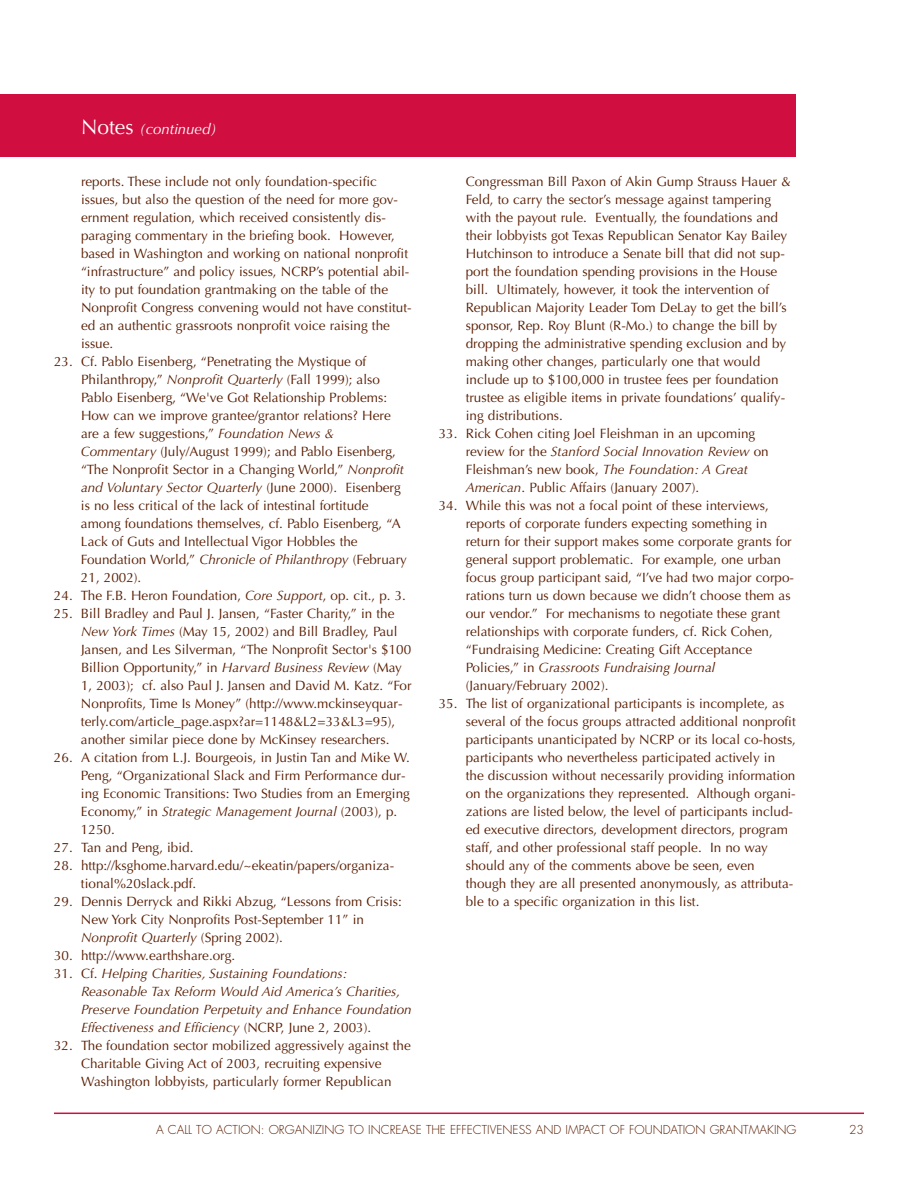
<style>
.page{position:relative;width:918px;height:1188px;background:#fff}
.page>*{position:absolute;margin:0;border:0;box-sizing:border-box;transform-origin:0 0}
.t1{font:italic 15px "Optima";color:#fff}
.t2{font:13.5px/18px "Optima";color:#581c00}
.t3{font:italic 13.5px/18px "Optima";color:#581c00}
.t4{font:300 12px "Futura";color:#581c00}
.s1{font-style:normal;font-size:21px}
.s2{font-style:italic}
.s3{font-style:normal}
</style>
<div class="page">
<hr style="left:54px;top:1113px;width:810px;height:1px;background:#d10e40">
<div style="left:0;top:94px;width:796px;height:63px;background:#d10e40"></div>
<p class="t1" style="left:81px;top:123px;width:137px"><span class="s1">Notes</span> (continued)</p>
<p class="t2" style="left:81px;top:173px;width:332px">reports. These include not only foundation-specific issues, but also the question of the need for more gov&shy;ernment regulation, which received consistently dis&shy;paraging commentary in the briefing book. However, based in Washington and working on national nonprofit “infrastructure” and policy issues, NCRP’s potential abil&shy;ity to put foundation grantmaking on the table of the Nonprofit Congress convening would not have constitut&shy;ed an authentic grassroots nonprofit voice raising the issue.</p>
<p class="t2" style="left:81px;top:353px;width:327px;text-indent:-27px">23. Cf. Pablo Eisenberg, “Penetrating the Mystique of Philanthropy,” <span class="s2">Nonprofit Quarterly</span> (Fall 1999); also Pablo Eisenberg, “We've Got Relationship Problems:<br>How can we improve grantee/grantor relations? Here are a few suggestions,” <span class="s2">Foundation News &amp; Commentary</span> (July/August 1999); and Pablo Eisenberg, “The Nonprofit Sector in a Changing World,” <span class="s2">Nonprofit and Voluntary Sector Quarterly</span> (June 2000). Eisenberg is no less critical of the lack of intestinal fortitude among foundations themselves, cf. Pablo Eisenberg, “A Lack of Guts and Intellectual Vigor Hobbles the Foundation World,” <span class="s2">Chronicle of Philanthropy</span> (February 21, 2002).</p>
<p class="t2" style="left:54px;top:587px;width:354px">24. The F.B. Heron Foundation, <span class="s2">Core Support</span>, op. cit., p. 3.</p>
<p class="t2" style="left:81px;top:605px;width:332px;text-indent:-27px">25. Bill Bradley and Paul J. Jansen, “Faster Charity,” in the <span class="s2">New York Times</span> (May 15, 2002) and Bill Bradley, Paul Jansen, and Les Silverman, “The Nonprofit Sector's $100<br>Billion Opportunity,” in <span class="s2">Harvard Business Review</span> (May 1, 2003); cf. also Paul J. Jansen and David M. Katz. “For Nonprofits, Time Is Money” (http://www.mckinseyquar&shy;terly.com/article_page.aspx?ar=1148&amp;L2=33&amp;L3=95), another similar piece done by McKinsey researchers.</p>
<p class="t2" style="left:81px;top:749px;width:330px;text-indent:-27px">26. A citation from L.J. Bourgeois, in Justin Tan and Mike W.<br>Peng, “Organizational Slack and Firm Performance dur&shy;ing Economic Transitions: Two Studies from an Emerging Economy,” in <span class="s2">Strategic Management Journal</span> (2003), p.<br>1250.</p>
<p class="t2" style="left:54px;top:839px;width:141px">27. Tan and Peng, ibid.</p>
<p class="t2" style="left:81px;top:857px;width:315px;text-indent:-27px">28. http://ksghome.harvard.edu/~ekeatin/papers/organiza&shy;tional%20slack.pdf.</p>
<p class="t2" style="left:81px;top:893px;width:322px;text-indent:-27px">29. Dennis Derryck and Rikki Abzug, “Lessons from Crisis:<br>New York City Nonprofits Post-September 11” in<br><span class="s2">Nonprofit Quarterly</span> (Spring 2002).</p>
<p class="t2" style="left:54px;top:947px;width:183px">30. http://www.earthshare.org.</p>
<p class="t3" style="left:81px;top:965px;width:332px;text-indent:-27px"><span class="s3">31. Cf.</span> Helping Charities, Sustaining Foundations:<br>Reasonable Tax Reform Would Aid America’s Charities, Preserve Foundation Perpetuity and Enhance Foundation Effectiveness and Efficiency <span class="s3">(NCRP, June 2, 2003).</span></p>
<p class="t2" style="left:54px;top:1037px;width:358px;text-align:center">32. The foundation sector mobilized aggressively against the<br>Charitable Giving Act of 2003, recruiting expensive<br>Washington lobbyists, particularly former Republican</p>
<p class="t2" style="left:466px;top:173px;width:327px">Congressman Bill Paxon of Akin Gump Strauss Hauer &amp; Feld, to carry the sector’s message against tampering with the payout rule. Eventually, the foundations and their lobbyists got Texas Republican Senator Kay Bailey Hutchinson to introduce a Senate bill that did not sup&shy;port the foundation spending provisions in the House bill. Ultimately, however, it took the intervention of Republican Majority Leader Tom DeLay to get the bill’s sponsor, Rep. Roy Blunt (R-Mo.) to change the bill by dropping the administrative spending exclusion and by making other changes, particularly one that would include up to $100,000 in trustee fees per foundation trustee as eligible items in private foundations’ qualify&shy;ing distributions.</p>
<p class="t2" style="left:466px;top:425px;width:304px;text-indent:-27px">33. Rick Cohen citing Joel Fleishman in an upcoming review for the <span class="s2">Stanford Social Innovation Review</span> on Fleishman’s new book, <span class="s2">The Foundation: A Great American</span>. Public Affairs (January 2007).</p>
<p class="t2" style="left:466px;top:497px;width:330px;text-indent:-27px">34. While this was not a focal point of these interviews, reports of corporate funders expecting something in return for their support makes some corporate grants for general support problematic. For example, one urban focus group participant said, “I’ve had two major corpo&shy;rations turn us down because we didn’t choose them as our vendor.” For mechanisms to negotiate these grant relationships with corporate funders, cf. Rick Cohen, “Fundraising Medicine: Creating Gift Acceptance Policies,” in <span class="s2">Grassroots Fundraising Journal </span>(January/February 2002).</p>
<p class="t2" style="left:466px;top:695px;width:332px;text-indent:-27px">35. The list of organizational participants is incomplete, as several of the focus groups attracted additional nonprofit participants unanticipated by NCRP or its local co-hosts, participants who nevertheless participated actively in the discussion without necessarily providing information on the organizations they represented. Although organi&shy;zations are listed below, the level of participants includ&shy;ed executive directors, development directors, program staff, and other professional staff people. In no way should any of the comments above be seen, even though they are all presented anonymously, as attributa&shy;ble to a specific organization in this list.</p>
<p class="t4" style="left:156px;top:1124px;width:642px">A CALL TO ACTION: ORGANIZING TO INCREASE THE EFFECTIVENESS AND IMPACT OF FOUNDATION GRANTMAKING</p>
<p class="t4" style="left:849px;top:1124px;width:16px">23</p>
</div>
